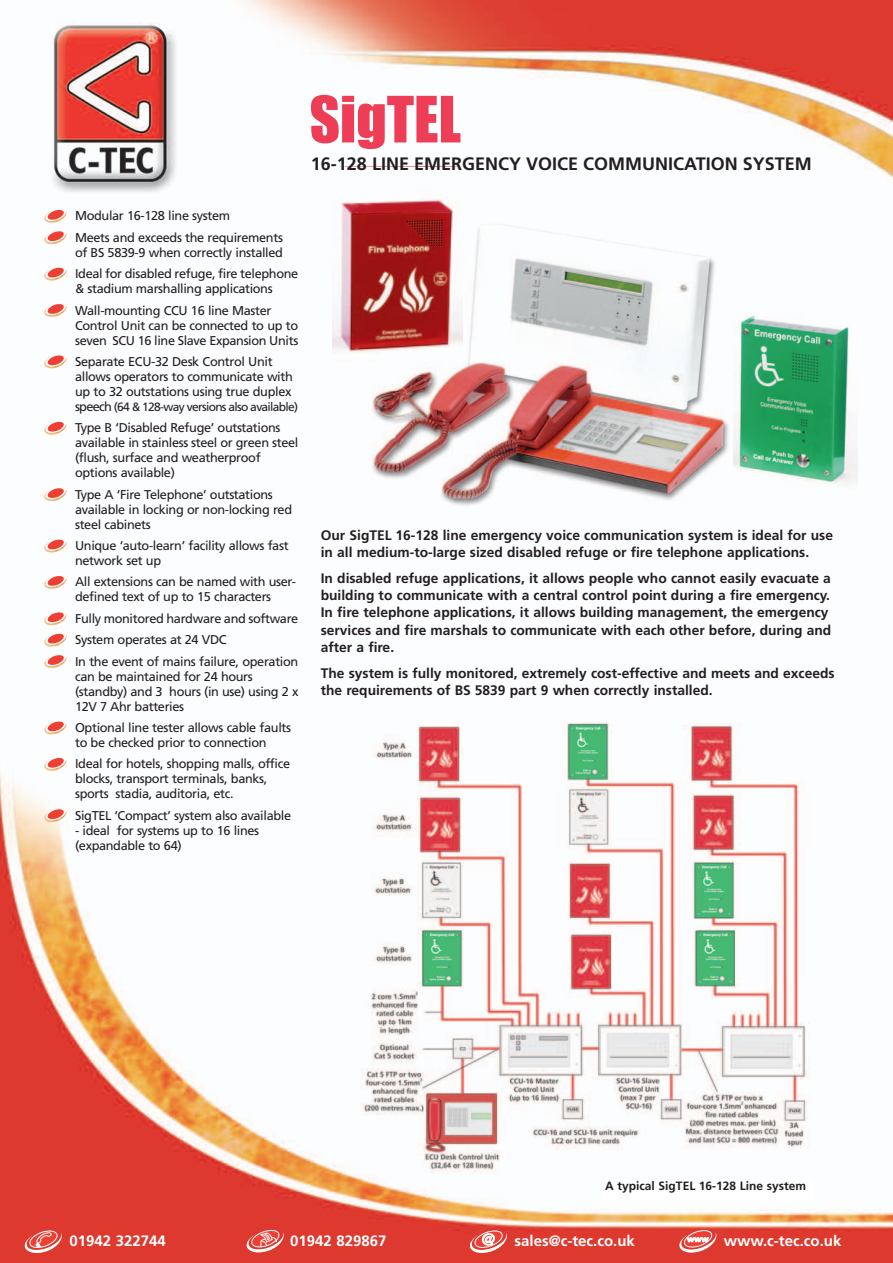
<style>
.page{position:relative;width:893px;height:1263px;background:#fff}
.page>*{position:absolute;margin:0;border:0;box-sizing:border-box;transform-origin:0 0}
.t1{font:58.95px "Impact";color:#ee3d56}
.t2{font:700 18px "Frutiger";color:#231f20}
.t3{font:700 15px "Frutiger";color:#fff}
.t4{font:700 13.8px/17.2px "Frutiger";color:#231f20}
.t5{font:12.75px/15px "Frutiger";letter-spacing:-.03em;color:#231f20}
.t6{font:12px "Frutiger";letter-spacing:-.055em;color:#231f20}
.t7{font:700 12px "Frutiger";color:#231f20}
.s1{font-size:12.75px}
.s2{color:#fff}
</style>
<div class="page">
<img style="left:0;top:0;width:893px;height:1263px">
<img style="left:315px;top:167px;width:425px;height:352px">
<img style="left:734px;top:314px;width:123px;height:177px">
<img style="left:333px;top:167px;width:130px;height:194px">
<svg style="left:25px;top:1230px;width:37px;height:25px"></svg>
<svg style="left:246px;top:1228px;width:37px;height:26px"></svg>
<svg style="left:470px;top:1229px;width:37px;height:25px"></svg>
<svg style="left:679px;top:1228px;width:37px;height:24px"></svg>
<svg style="left:47px;top:210px;width:17px;height:1px"></svg>
<img style="left:45px;top:211px;width:21px;height:12px">
<svg style="left:47px;top:231px;width:17px;height:1px"></svg>
<img style="left:45px;top:232px;width:21px;height:12px">
<svg style="left:47px;top:268px;width:17px;height:1px"></svg>
<img style="left:45px;top:269px;width:21px;height:11px">
<svg style="left:47px;top:304px;width:17px;height:1px"></svg>
<img style="left:45px;top:305px;width:21px;height:12px">
<svg style="left:47px;top:355px;width:17px;height:1px"></svg>
<img style="left:45px;top:356px;width:21px;height:12px">
<svg style="left:47px;top:422px;width:17px;height:1px"></svg>
<img style="left:45px;top:423px;width:21px;height:12px">
<svg style="left:47px;top:488px;width:17px;height:1px"></svg>
<img style="left:45px;top:489px;width:21px;height:12px">
<img style="left:45px;top:540px;width:21px;height:12px">
<svg style="left:47px;top:576px;width:17px;height:1px"></svg>
<img style="left:45px;top:577px;width:21px;height:12px">
<svg style="left:47px;top:612px;width:17px;height:1px"></svg>
<img style="left:45px;top:613px;width:21px;height:12px">
<svg style="left:47px;top:634px;width:17px;height:1px"></svg>
<img style="left:45px;top:635px;width:21px;height:11px">
<svg style="left:47px;top:655px;width:17px;height:1px"></svg>
<img style="left:45px;top:656px;width:21px;height:12px">
<svg style="left:47px;top:721px;width:17px;height:1px"></svg>
<img style="left:45px;top:722px;width:21px;height:12px">
<svg style="left:47px;top:758px;width:17px;height:1px"></svg>
<img style="left:45px;top:759px;width:21px;height:12px">
<svg style="left:47px;top:809px;width:17px;height:1px"></svg>
<img style="left:45px;top:810px;width:21px;height:12px">
<img style="left:361px;top:711px;width:448px;height:462px">
<div style="left:604px;top:1180px;width:209px;height:19px;background:#fff"></div>
<h1 class="t1" style="left:310px;top:83px;width:153px">SigTEL</h1>
<h2 class="t2" style="left:311px;top:153px;width:503px">16-128 LINE EMERGENCY VOICE COMMUNICATION SYSTEM</h2>
<p class="t5" style="left:75px;top:206px;width:209px;line-height:21.5px">Modular 16-128 line system<br>Meets and exceeds the requirements</p>
<p class="t5" style="left:75px;top:243px;width:225px;line-height:21.5px">of BS 5839-9 when correctly installed<br>Ideal for disabled refuge, fire telephone</p>
<p class="t5" style="left:75px;top:279px;width:199px;line-height:21.5px">&amp; stadium marshalling applications<br>Wall-mounting CCU 16 line Master</p>
<p class="t5" style="left:75px;top:319px;width:225px">Control Unit can be connected to up to seven SCU 16 line Slave Expansion Units</p>
<p class="t5" style="left:75px;top:355px;width:219px">Separate ECU-32 Desk Control Unit allows operators to communicate with up to 32 outstations using true duplex</p>
<p class="t6" style="left:75px;top:402px;width:225px"><span class="s1">speech</span> (64 &amp; 128-way versions also available)</p>
<p class="t5" style="left:75px;top:421px;width:225px">Type B ‘Disabled Refuge’ outstations available in stainless steel or green steel (flush, surface and weatherproof options available)</p>
<p class="t5" style="left:75px;top:488px;width:219px">Type A ‘Fire Telephone’ outstations available in locking or non-locking red steel cabinets</p>
<p class="t5" style="left:75px;top:539px;width:215px">Unique ‘auto-learn’ facility allows fast network set up</p>
<p class="t5" style="left:75px;top:575px;width:223px">All extensions can be named with user&shy;defined text of up to 15 characters</p>
<p class="t5" style="left:75px;top:609px;width:225px;line-height:21.5px">Fully monitored hardware and software<br>System operates at 24 VDC<br>In the event of mains failure, operation</p>
<p class="t5" style="left:75px;top:670px;width:225px">can be maintained for 24 hours (standby) and 3 hours (in use) using 2 x<br>12V 7 Ahr batteries</p>
<p class="t5" style="left:75px;top:721px;width:218px">Optional line tester allows cable faults to be checked prior to connection</p>
<p class="t5" style="left:75px;top:757px;width:217px">Ideal for hotels, shopping malls, office blocks, transport terminals, banks, sports stadia, auditoria, etc.<span class="s2">ger len</span></p>
<p class="t5" style="left:75px;top:809px;width:218px">SigTEL ‘Compact’ system also available</p>
<p class="t5" style="left:75px;top:824px;width:186px">- ideal for systems up to 16 lines (expandable to 64)</p>
<p class="t4" style="left:321px;top:526px;width:514px">Our SigTEL 16-128 line emergency voice communication system is ideal for use in all medium-to-large sized disabled refuge or fire telephone applications.</p>
<p class="t4" style="left:321px;top:569px;width:512px">In disabled refuge applications, it allows people who cannot easily evacuate a building to communicate with a central control point during a fire emergency.<br>In fire telephone applications, it allows building management, the emergency services and fire marshals to communicate with each other before, during and after a fire.</p>
<p class="t4" style="left:321px;top:664px;width:515px">The system is fully monitored, extremely cost-effective and meets and exceeds the requirements of BS 5839 part 9 when correctly installed.</p>
<p class="t7" style="left:605px;top:1179px;width:202px">A typical SigTEL 16-128 Line system</p>
<p class="t3" style="left:70px;top:1232px;width:98px">01942 322744</p>
<p class="t3" style="left:290px;top:1232px;width:98px">01942 829867</p>
<p class="t3" style="left:515px;top:1232px;width:122px">sales@c-tec.co.uk</p>
<p class="t3" style="left:724px;top:1232px;width:119px">www.c-tec.co.uk</p>
</div>
